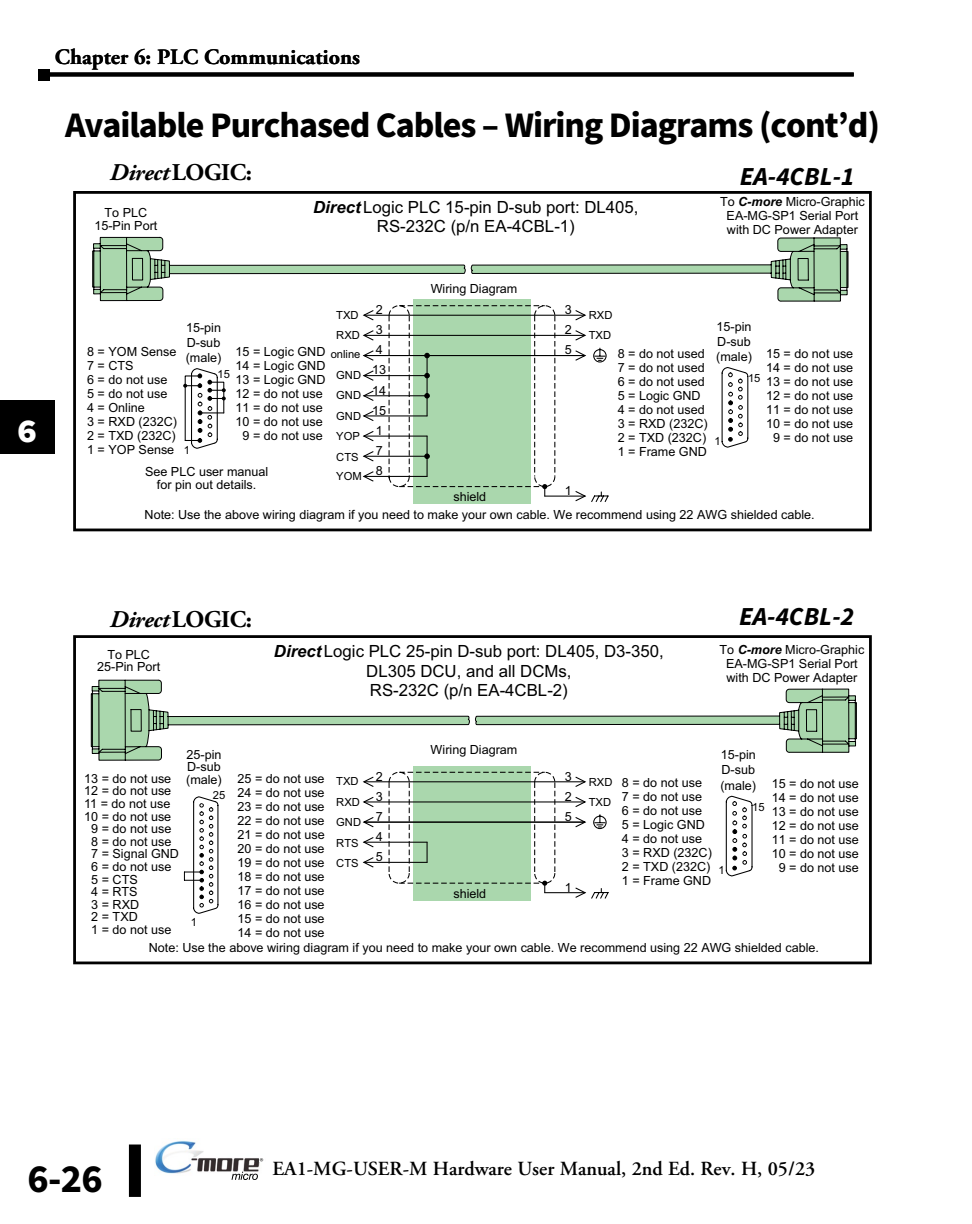
<style>
.page{position:relative;width:972px;height:1224px;background:#fff}
.page>*{position:absolute;margin:0;border:0;box-sizing:border-box;transform-origin:0 0}
.t1{font:700 40px "Source Sans Pro";color:#000}
.t2{font:700 40px "Source Sans Pro";color:#fff}
.t3{font:700 36px "Source Sans Pro";letter-spacing:-.03em;color:#000}
.t4{font:italic 700 26px "Source Sans Pro";color:#000}
.t5{font:italic 700 24px "Adobe Garamond Pro";letter-spacing:-.02em;color:#000}
.t6{font:700 22px "Adobe Garamond Pro";color:#000}
.t7{font:600 20px "Adobe Garamond Pro";color:#000}
.t8{font:16.8px/19.6px "Arial";color:#000;text-align:center}
.t9{font:12.6px/14px "Arial";color:#000;text-align:justify}
.t10{font:11.2px/20.6px "Arial";color:#000}
.t11{font:7px "Myriad";color:#000}
.s1{font-style:normal}
.s2{font-weight:700;font-style:italic}
</style>
<div class="page">
<div style="left:129px;top:1145px;width:12px;height:52px;background:#000"></div>
<img style="left:155px;top:1140px;width:105px;height:34px">
<svg style="left:232px;top:1172px;width:26px;height:8px"></svg>
<svg style="left:50px;top:72px;width:804px;height:4px;fill:#000"></svg>
<div style="left:38px;top:69px;width:12px;height:11px;background:#000"></div>
<div style="left:0;top:400px;width:54px;height:54px;background:#000"></div>
<div style="left:73px;top:191px;width:799px;height:340px;border:3px solid #000"></div>
<svg style="left:92px;top:237px;width:757px;height:266px"></svg>
<div style="left:413px;top:766px;width:118px;height:134px;background:#aad7ad"></div>
<svg style="left:725px;top:795px;width:28px;height:82px"></svg>
<svg style="left:363px;top:771px;width:246px;height:128px"></svg>
<div style="left:73px;top:635px;width:799px;height:329px;border:3px solid #000"></div>
<svg style="left:91px;top:679px;width:766px;height:82px"></svg>
<svg style="left:184px;top:796px;width:35px;height:118px"></svg>
<h3 class="t6" style="left:55px;top:45px;width:307px">Chapter 6: PLC Communications</h3>
<h2 class="t3" style="left:65px;top:101px;width:816px">Available Purchased Cables – Wiring Diagrams (cont’d)</h2>
<h3 class="t5" style="left:110px;top:159px;width:144px">Direct <span class="s1">LOGIC:</span></h3>
<h3 class="t4" style="left:740px;top:159px;width:116px">EA-4CBL-1</h3>
<h1 class="t2" style="left:17px;top:402px;width:22px">6</h1>
<p class="t9" style="left:94px;top:207px;width:65px;line-height:12.6px;text-align:center">To PLC<br>15-Pin Port</p>
<h3 class="t8" style="left:313px;top:197px;width:327px"><span class="s2">Direct</span> Logic PLC 15-pin D-sub port: DL405,<br>RS-232C (p/n EA-4CBL-1)</h3>
<p class="t9" style="left:720px;top:195px;width:146px;text-align:center">To <span class="s2">C-more</span> Micro-Graphic<br>EA-MG-SP1 Serial Port with DC Power Adapter</p>
<p class="t10" style="left:336px;top:305px;width:25px">TXD<br>RXD</p>
<p class="t10" style="left:331px;top:344px;width:31px">online</p>
<p class="t9" style="left:186px;top:320px;width:37px;line-height:15.2px">15-pin D-sub (male)</p>
<p class="t9" style="left:87px;top:345px;width:91px;text-align:left">8 = YOM Sense<br>7 = CTS<br>6 = do not use<br>5 = do not use<br>4 = Online<br>3 = RXD (232C)<br>2 = TXD (232C)<br>1 = YOP Sense</p>
<p class="t9" style="left:236px;top:345px;width:91px;text-align:center">15 = Logic GND<br>14 = Logic GND<br>13 = Logic GND<br>12 = do not use<br>11 = do not use<br>10 = do not use<br>9 = do not use</p>
<p class="t10" style="left:217px;top:363px;width:14px">15</p>
<p class="t10" style="left:336px;top:366px;width:26px;line-height:19.6px">GND<br>GND</p>
<p class="t10" style="left:336px;top:406px;width:26px;line-height:19.6px">GND<br>YOP</p>
<p class="t10" style="left:336px;top:447px;width:24px">CTS</p>
<p class="t10" style="left:184px;top:440px;width:8px">1</p>
<p class="t9" style="left:145px;top:465px;width:125px">See PLC user manual</p>
<p class="t9" style="left:157px;top:477px;width:101px">for pin out details.</p>
<p class="t10" style="left:336px;top:466px;width:27px">YOM</p>
<p class="t9" style="left:376px;top:303px;width:9px">2</p>
<p class="t9" style="left:376px;top:320px;width:9px;line-height:20px">3<br>4</p>
<p class="t9" style="left:372px;top:360px;width:16px;line-height:20.2px">13<br>14</p>
<p class="t9" style="left:372px;top:400px;width:16px;line-height:20.2px;text-align:left">15<br>1<br>7<br>8</p>
<p class="t9" style="left:431px;top:281px;width:88px">Wiring Diagram</p>
<p class="t9" style="left:453px;top:490px;width:34px">shield</p>
<p class="t9" style="left:565px;top:300px;width:9px;line-height:20px">3<br>2<br>5</p>
<p class="t9" style="left:565px;top:484px;width:9px">1</p>
<p class="t10" style="left:589px;top:305px;width:25px">RXD<br>TXD</p>
<p class="t9" style="left:618px;top:347px;width:91px;text-align:left">8 = do not used<br>7 = do not used<br>6 = do not used<br>5 = Logic GND<br>4 = do not used<br>3 = RXD (232C)<br>2 = TXD (232C)<br>1 = Frame GND</p>
<p class="t9" style="left:716px;top:319px;width:37px;line-height:15.2px">15-pin D-sub (male)</p>
<p class="t9" style="left:766px;top:347px;width:89px">15 = do not use 14 = do not use 13 = do not use 12 = do not use 11 = do not use 10 = do not use</p>
<p class="t10" style="left:748px;top:368px;width:14px">15</p>
<p class="t10" style="left:714px;top:431px;width:8px">1</p>
<p class="t9" style="left:773px;top:431px;width:82px">9 = do not use</p>
<p class="t9" style="left:145px;top:508px;width:672px">Note: Use the above wiring diagram if you need to make your own cable. We recommend using 22 AWG shielded cable.</p>
<h3 class="t5" style="left:110px;top:605px;width:144px">Direct <span class="s1">LOGIC:</span></h3>
<p class="t9" style="left:97px;top:648px;width:65px;line-height:12.6px;text-align:center">To PLC<br>25-Pin Port</p>
<h3 class="t8" style="left:274px;top:642px;width:391px"><span class="s2">Direct</span> Logic PLC 25-pin D-sub port: DL405, D3-350,<br>DL305 DCU, and all DCMs,<br>RS-232C (p/n EA-4CBL-2)</h3>
<h3 class="t4" style="left:739px;top:598px;width:116px">EA-4CBL-2</h3>
<p class="t9" style="left:719px;top:642px;width:146px;text-align:center">To <span class="s2">C-more</span> Micro-Graphic<br>EA-MG-SP1 Serial Port with DC Power Adapter</p>
<p class="t9" style="left:84px;top:771px;width:89px">13 = do not use</p>
<p class="t9" style="left:84px;top:784px;width:89px">12 = do not use</p>
<p class="t9" style="left:84px;top:797px;width:88px">11 = do not use</p>
<p class="t9" style="left:84px;top:809px;width:89px">10 = do not use</p>
<p class="t9" style="left:91px;top:822px;width:82px">9 = do not use</p>
<p class="t9" style="left:91px;top:834px;width:82px">8 = do not use</p>
<p class="t9" style="left:91px;top:847px;width:89px">7 = Signal GND</p>
<p class="t9" style="left:91px;top:860px;width:82px">6 = do not use</p>
<p class="t9" style="left:91px;top:872px;width:48px">5 = CTS</p>
<p class="t9" style="left:91px;top:885px;width:48px">4 = RTS</p>
<p class="t9" style="left:91px;top:897px;width:49px">3 = RXD</p>
<p class="t9" style="left:91px;top:910px;width:48px">2 = TXD</p>
<p class="t9" style="left:91px;top:923px;width:82px">1 = do not use</p>
<p class="t9" style="left:186px;top:748px;width:37px;line-height:12.6px">25-pin D-sub (male)</p>
<p class="t9" style="left:431px;top:742px;width:88px">Wiring Diagram</p>
<p class="t9" style="left:376px;top:770px;width:9px">2</p>
<p class="t10" style="left:336px;top:771px;width:26px">TXD<br>RXD<br>GND</p>
<p class="t9" style="left:565px;top:767px;width:9px;line-height:20px">3<br>2<br>5</p>
<p class="t9" style="left:238px;top:771px;width:89px">25 = do not use 24 = do not use 23 = do not use 22 = do not use 21 = do not use 20 = do not use 19 = do not use 18 = do not use 17 = do not use 16 = do not use 15 = do not use 14 = do not use</p>
<p class="t10" style="left:213px;top:785px;width:14px">25</p>
<p class="t9" style="left:376px;top:787px;width:9px;line-height:20px">3<br>7</p>
<p class="t9" style="left:376px;top:830px;width:9px">4</p>
<p class="t10" style="left:336px;top:832px;width:24px">RTS</p>
<p class="t9" style="left:376px;top:850px;width:9px">5</p>
<p class="t10" style="left:336px;top:853px;width:24px">CTS</p>
<p class="t9" style="left:565px;top:880px;width:9px">1</p>
<p class="t9" style="left:453px;top:887px;width:34px">shield</p>
<p class="t10" style="left:191px;top:911px;width:8px">1</p>
<p class="t10" style="left:589px;top:771px;width:25px">RXD<br>TXD</p>
<p class="t9" style="left:622px;top:775px;width:91px;text-align:left">8 = do not use<br>7 = do not use<br>6 = do not use<br>5 = Logic GND<br>4 = do not use<br>3 = RXD (232C)<br>2 = TXD (232C)<br>1 = Frame GND</p>
<p class="t9" style="left:720px;top:747px;width:37px;line-height:15.2px">15-pin D-sub (male)</p>
<p class="t10" style="left:752px;top:797px;width:14px">15</p>
<p class="t9" style="left:772px;top:777px;width:89px">15 = do not use 14 = do not use 13 = do not use 12 = do not use 11 = do not use 10 = do not use</p>
<p class="t10" style="left:719px;top:860px;width:8px">1</p>
<p class="t9" style="left:779px;top:861px;width:82px">9 = do not use</p>
<p class="t9" style="left:149px;top:941px;width:672px">Note: Use the above wiring diagram if you need to make your own cable. We recommend using 22 AWG shielded cable.</p>
<h1 class="t1" style="left:28px;top:1151px;width:77px">6-26</h1>
<p class="t11" style="left:260px;top:1157px;width:5px">®</p>
<h3 class="t7" style="left:273px;top:1158px;width:544px">EA1-MG-USER-M Hardware User Manual, 2nd Ed. Rev. H, 05/23</h3>
</div>
